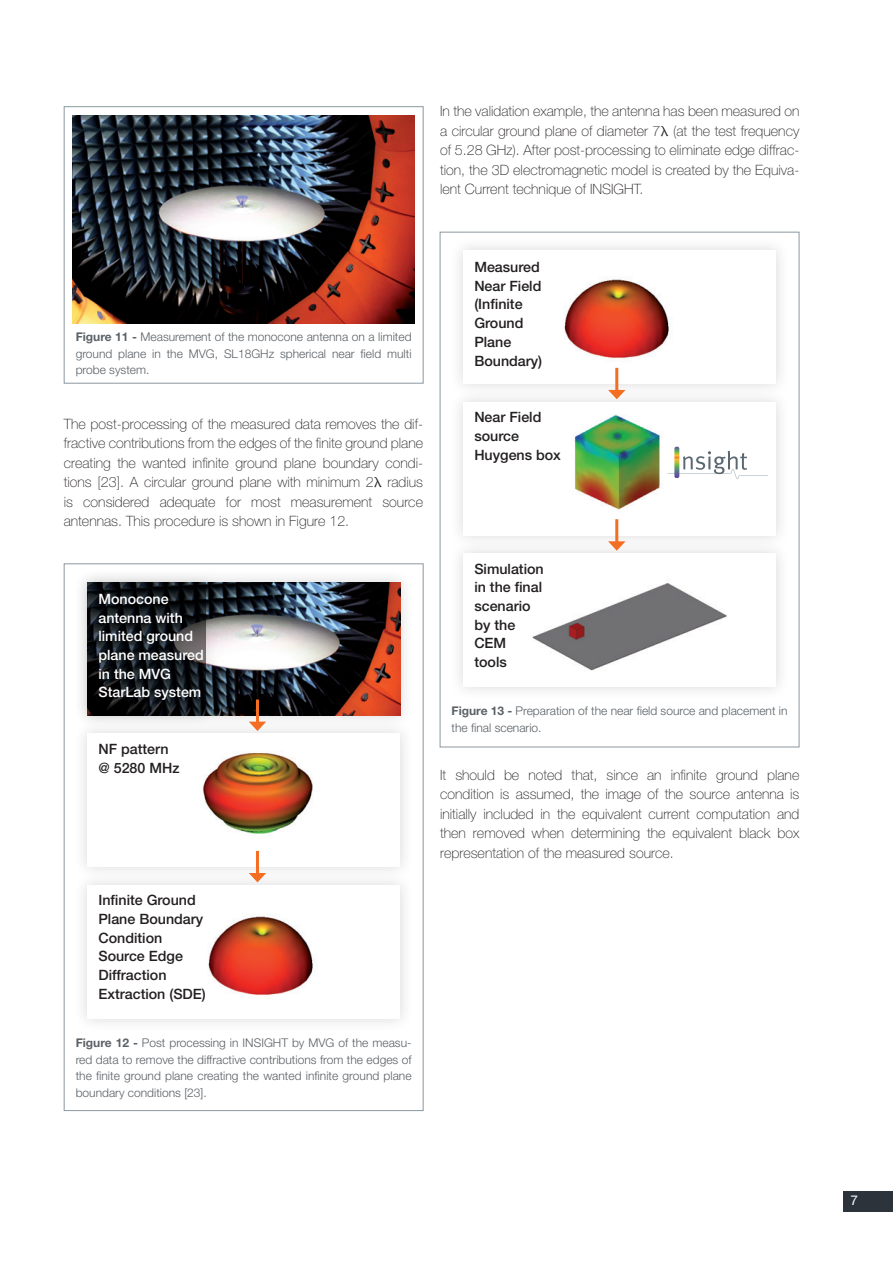
<style>
.page{position:relative;width:893px;height:1263px;background:#fff}
.page>*{position:absolute;margin:0;border:0;box-sizing:border-box;transform-origin:0 0}
.texte{font:100 14.25px/19.5px "Helvetica Neue LT Std";color:#231f20;text-align:justify}
.texte-2{font:500 14.25px/18.6px "Helvetica Neue LT Std";color:#231f20}
.texte-3{font:500 14.25px/18.6px "Helvetica Neue LT Std";color:#fff}
.t1{font:13.5px "Helvetica Neue LT Std";color:#fff}
.Legende_photo{font:300 12px/16.5px "Helvetica Neue LT Std";color:#5b6166;text-align:justify}
.s1{font-family:"Math Technical P12";font-weight:400}
.s2{font-weight:700}
</style>
<div class="page">
<div style="left:844px;top:1191px;width:49px;height:20px;background:#2c333a"></div>
<div style="left:64px;top:106px;width:359px;height:278px;border:1px solid #8b98a0"></div>
<img style="left:73px;top:115px;width:342px;height:208px">
<div style="left:73px;top:568px;width:341px;height:162px;background:#f8f7f8"></div>
<img style="left:220px;top:582px;width:180px;height:134px">
<div style="left:73px;top:719px;width:341px;height:162px;background:#f6f6f6"></div>
<div style="left:87px;top:733px;width:313px;height:134px;background:#fff"></div>
<img style="left:202px;top:753px;width:111px;height:81px">
<div style="left:73px;top:870px;width:341px;height:162px;background:#f8f7f8"></div>
<div style="left:87px;top:885px;width:313px;height:133px;background:#fff"></div>
<hr style="left:256px;top:699px;width:3px;height:25px;background:#f36e21">
<svg style="left:249px;top:722px;width:17px;height:9px"></svg>
<hr style="left:256px;top:851px;width:3px;height:25px;background:#f36e21">
<svg style="left:249px;top:873px;width:17px;height:9px"></svg>
<div style="left:73px;top:568px;width:147px;height:162px;background:#231f20;opacity:.17"></div>
<svg style="left:87px;top:582px;width:119px;height:134px;background:#14171b"></svg>
<img style="left:208px;top:916px;width:105px;height:79px">
<div style="left:449px;top:236px;width:341px;height:162px;background:#f8f7f8"></div>
<div style="left:463px;top:250px;width:313px;height:134px;background:#fff"></div>
<div style="left:449px;top:387px;width:341px;height:162px;background:#f7f7f7"></div>
<div style="left:463px;top:402px;width:313px;height:133px;background:#fff"></div>
<img style="left:574px;top:415px;width:94px;height:95px">
<div style="left:449px;top:539px;width:341px;height:162px;background:#f7f7f7"></div>
<div style="left:463px;top:553px;width:313px;height:134px;background:#fff"></div>
<img style="left:532px;top:583px;width:195px;height:88px">
<hr style="left:615px;top:368px;width:3px;height:25px;background:#f36e21">
<svg style="left:608px;top:390px;width:17px;height:9px"></svg>
<hr style="left:615px;top:519px;width:3px;height:25px;background:#f36e21">
<svg style="left:608px;top:541px;width:17px;height:10px"></svg>
<img style="left:564px;top:279px;width:105px;height:79px">
<svg style="left:668px;top:447px;width:100px;height:32px"></svg>
<p class="texte" style="left:440px;top:102px;width:361px">In the validation example, the antenna has been measured on a circular ground plane of diameter 7<span class="s1">l</span> (at the test frequency of 5.28 GHz). After post-processing to eliminate edge diffrac&shy;tion, the 3D electromagnetic model is created by the Equiva&shy;lent Current technique of INSIGHT.</p>
<p class="Legende_photo" style="left:76px;top:328px;width:337px"><span class="s2">Figure 11 -</span> Measurement of the monocone antenna on a limited ground plane in the MVG, SL18GHz spherical near field multi probe system.</p>
<p class="texte" style="left:64px;top:414px;width:361px">The post-processing of the measured data removes the dif&shy;fractive contributions from the edges of the finite ground plane creating the wanted infinite ground plane boundary condi&shy;tions [23]. A circular ground plane with minimum 2<span class="s1">l</span> radius is considered adequate for most measurement source antennas. This procedure is shown in Figure 12.</p>
<p class="texte-3" style="left:98px;top:589px;width:107px">Monocone antenna with limited ground plane measured in the MVG<br>StarLab system</p>
<p class="texte-2" style="left:98px;top:740px;width:72px">NF pattern</p>
<p class="texte-2" style="left:98px;top:758px;width:83px">@ 5280 MHz</p>
<p class="texte-2" style="left:98px;top:891px;width:106px">Infinite Ground<br>Plane Boundary<br>Condition</p>
<p class="texte-2" style="left:98px;top:947px;width:109px">Source Edge<br>Diffraction<br>Extraction (SDE)</p>
<p class="Legende_photo" style="left:76px;top:1034px;width:337px"><span class="s2">Figure 12 -</span> Post processing in INSIGHT by MVG of the measu&shy;red data to remove the diffractive contributions from the edges of the finite ground plane creating the wanted infinite ground plane boundary conditions [23].</p>
<p class="texte-2" style="left:474px;top:258px;width:69px">Measured<br>Near Field (Infinite<br>Ground<br>Plane<br>Boundary)</p>
<p class="texte-2" style="left:474px;top:408px;width:88px">Near Field source<br>Huygens box</p>
<p class="texte-2" style="left:474px;top:559px;width:71px">Simulation in the final scenario by the<br>CEM<br>tools</p>
<p class="Legende_photo" style="left:452px;top:702px;width:337px"><span class="s2">Figure 13 -</span> Preparation of the near field source and placement in the final scenario.</p>
<p class="texte" style="left:440px;top:765px;width:361px">It should be noted that, since an infinite ground plane condition is assumed, the image of the source antenna is initially included in the equivalent current computation and then removed when determining the equivalent black box representation of the measured source.</p>
<p class="t1" style="left:850px;top:1192px;width:9px">7</p>
</div>
